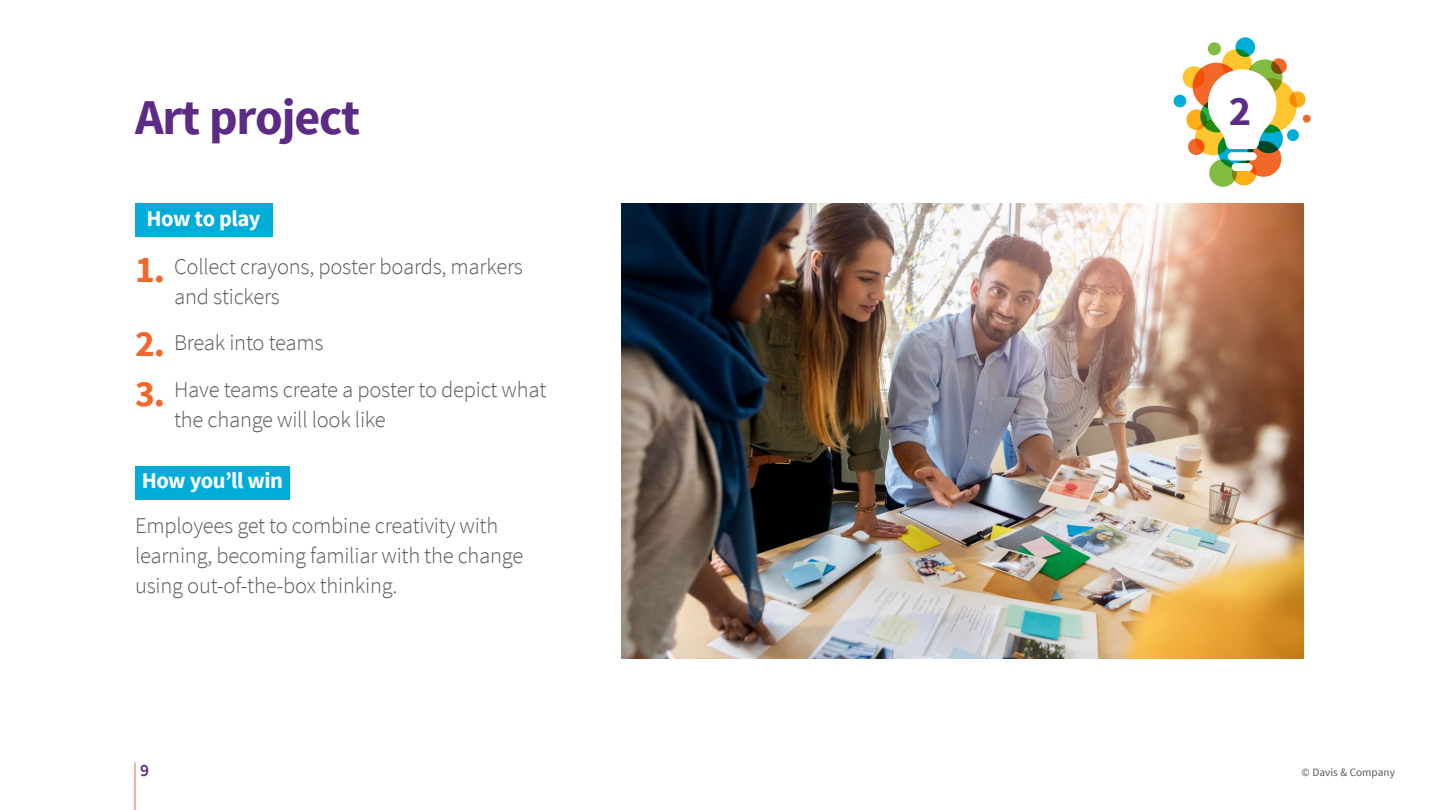
<style>
.page{position:relative;width:1440px;height:810px;background:#fff}
.page>*{position:absolute;margin:0;border:0;box-sizing:border-box;transform-origin:0 0}
.t1{font:700 50px "Source Sans Pro";letter-spacing:-.025em;color:#5c2b85}
.t2{font:700 42.5px "Source Sans Pro";color:#5c2b85}
.t3{font:700 37.5px/74.5px "Source Sans Pro";color:#f2682b}
.t4{font:300 22.5px/30px "Source Sans Pro";letter-spacing:-.01em;color:#58595b}
.t5{font:700 22.5px "Source Sans Pro";letter-spacing:-.025em;color:#fff}
.t6{font:600 17.5px "Source Sans Pro";color:#5c2b85}
.t7{font:11.25px "Source Sans Pro";color:#58595b}
</style>
<div class="page">
<hr style="left:135px;top:762px;width:1px;height:48px;background:#f2682b">
<img style="left:621px;top:203px;width:683px;height:456px">
<div style="left:1222px;top:49px;width:30px;height:30px;background:#ffc62f;border-radius:50%"></div>
<div style="left:1242px;top:78px;width:55px;height:55px;background:#ffc62f;border-radius:50%"></div>
<svg style="left:1247px;top:59px;width:35px;height:36px"></svg>
<svg style="left:1195px;top:120px;width:36px;height:35px"></svg>
<svg style="left:1246px;top:141px;width:35px;height:36px"></svg>
<svg style="left:1209px;top:159px;width:28px;height:28px"></svg>
<svg style="left:1186px;top:109px;width:21px;height:21px"></svg>
<svg style="left:1254px;top:124px;width:29px;height:29px"></svg>
<svg style="left:1208px;top:42px;width:13px;height:13px"></svg>
<svg style="left:1289px;top:91px;width:17px;height:17px"></svg>
<svg style="left:1193px;top:63px;width:47px;height:47px"></svg>
<svg style="left:1218px;top:132px;width:35px;height:36px"></svg>
<svg style="left:1232px;top:161px;width:24px;height:24px"></svg>
<svg style="left:1200px;top:99px;width:34px;height:33px"></svg>
<svg style="left:1287px;top:129px;width:12px;height:12px"></svg>
<svg style="left:1183px;top:66px;width:22px;height:22px"></svg>
<svg style="left:1271px;top:58px;width:16px;height:16px"></svg>
<svg style="left:1235px;top:37px;width:20px;height:20px"></svg>
<div style="left:1174px;top:95px;width:12px;height:12px;background:#00add8;border-radius:50%"></div>
<svg style="left:1188px;top:139px;width:17px;height:16px"></svg>
<div style="left:1303px;top:115px;width:8px;height:8px;background:#f2682b;border-radius:50%"></div>
<svg style="left:1208px;top:69px;width:68px;height:80px"></svg>
<div style="left:1228px;top:152px;width:29px;height:8px;background:#fff;border-radius:4px"></div>
<div style="left:1232px;top:163px;width:20px;height:8px;background:#fff;border-radius:4px"></div>
<div style="left:135px;top:203px;width:137px;height:34px;background:#00add8"></div>
<div style="left:135px;top:466px;width:155px;height:33px;background:#00add8"></div>
<h1 class="t1" style="left:135px;top:85px;width:227px">Art project</h1>
<p class="t5" style="left:147px;top:204px;width:115px">How to play</p>
<h3 class="t3" style="left:135px;top:234px;width:32px">1.<br>2.</h3>
<h3 class="t3" style="left:135px;top:358px;width:32px">3.</h3>
<p class="t4" style="left:174px;top:251px;width:350px">Collect crayons, poster boards, markers and stickers</p>
<p class="t4" style="left:174px;top:320px;width:374px;line-height:46.9px">Break into teams<br>Have teams create a poster to depict what</p>
<p class="t4" style="left:174px;top:405px;width:213px">the change will look like</p>
<p class="t5" style="left:142px;top:466px;width:143px">How you’ll win</p>
<p class="t4" style="left:135px;top:511px;width:390px">Employees get to combine creativity with learning, becoming familiar with the change using out-of-the-box thinking.</p>
<p class="t6" style="left:140px;top:759px;width:10px">9</p>
<h2 class="t2" style="left:1229px;top:83px;width:24px">2</h2>
<p class="t7" style="left:1302px;top:765px;width:95px">© Davis &amp; Company</p>
</div>
